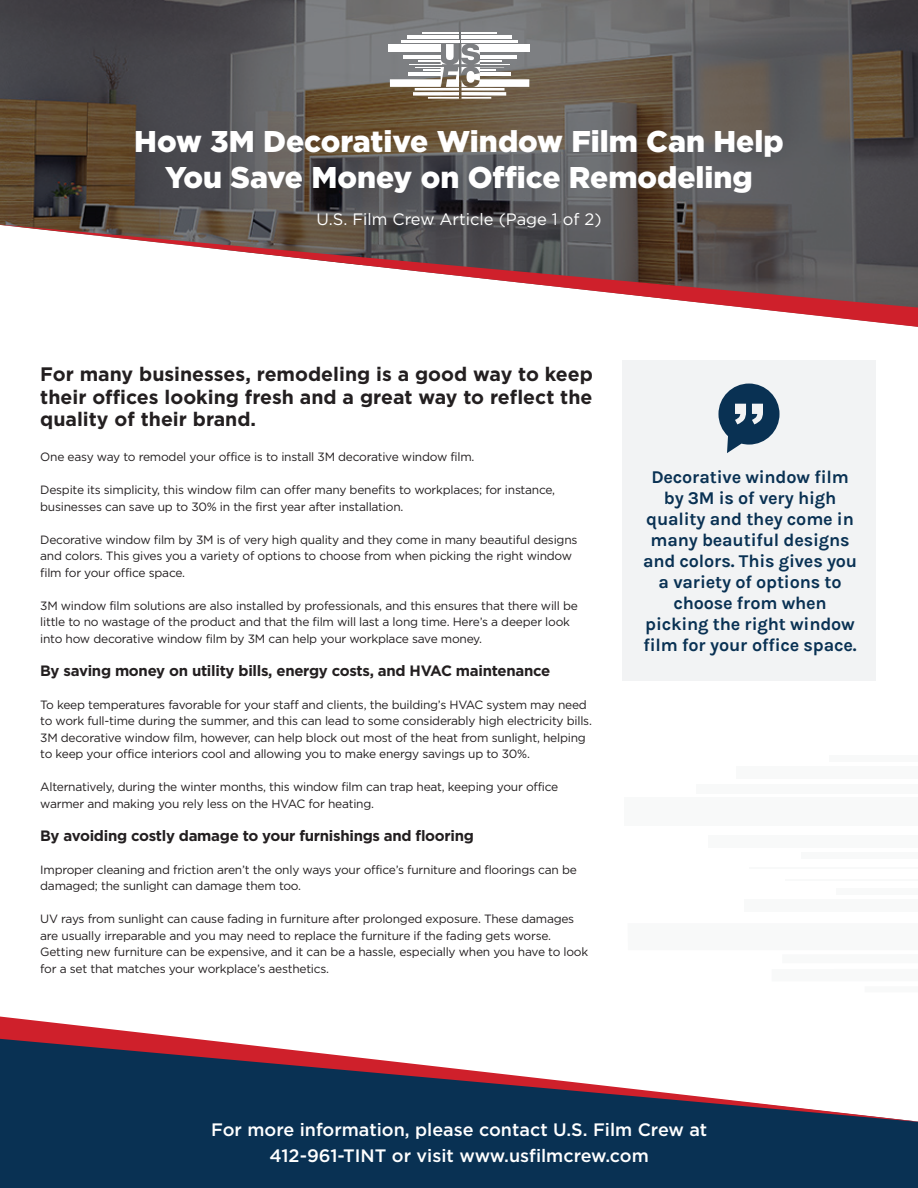
<style>
.page{position:relative;width:918px;height:1188px;background:#093153}
.page>*{position:absolute;margin:0;border:0;box-sizing:border-box;transform-origin:0 0}
.t1{font:900 30px/36px "Gotham";color:#fff;text-align:center}
.t2{font:700 19.5px/22.5px "Gotham";color:#231f20;text-align:justify}
.t3{font:700 18px/21px "Karla";letter-spacing:-.01em;color:#093153;text-align:center}
.t4{font:500 18px/25.5px "Gotham";color:#fff;text-align:center}
.t5{font:16.5px "Gotham";color:#fff}
.t6{font:700 15px "Gotham";letter-spacing:-.02em;color:#231f20}
.t7{font:12px/16.5px "Gotham";letter-spacing:-.02em;color:#231f20}
</style>
<div class="page">
<svg style="left:0;top:0;width:918px;height:223px;background:#5a5551"></svg>
<div style="left:0;top:328px;width:918px;height:687px;background:#fff"></div>
<div style="left:772px;top:969px;width:146px;height:12px;background:#f2f3f4"></div>
<div style="left:865px;top:986px;width:53px;height:6px;background:#f2f3f4"></div>
<div style="left:624px;top:797px;width:294px;height:28px;background:#f2f3f4"></div>
<hr style="left:749px;top:868px;width:169px;height:1px;background:#f2f3f4">
<div style="left:696px;top:785px;width:222px;height:9px;background:#f2f3f4"></div>
<div style="left:736px;top:767px;width:182px;height:12px;background:#f2f3f4"></div>
<div style="left:829px;top:755px;width:89px;height:7px;background:#f2f3f4"></div>
<div style="left:628px;top:923px;width:290px;height:27px;background:#f8f9f9"></div>
<div style="left:744px;top:900px;width:174px;height:12px;background:#f2f3f4"></div>
<div style="left:836px;top:889px;width:82px;height:6px;background:#f2f3f4"></div>
<hr style="left:785px;top:879px;width:133px;height:2px;background:#f2f3f4">
<div style="left:782px;top:954px;width:136px;height:9px;background:#f2f3f4"></div>
<div style="left:708px;top:835px;width:210px;height:13px;background:#f2f3f4"></div>
<div style="left:801px;top:853px;width:117px;height:6px;background:#f2f3f4"></div>
<div style="left:623px;top:360px;width:253px;height:321px;background:#f2f3f4"></div>
<svg style="left:718px;top:384px;width:62px;height:69px"></svg>
<svg style="left:0;top:223px;width:918px;height:105px;background:#b5a2a2"></svg>
<svg style="left:462px;top:92px;width:44px;height:4px"></svg>
<hr style="left:462px;top:97px;width:29px;height:2px;background:#fff">
<div style="left:480px;top:44px;width:50px;height:8px;background:#fff"></div>
<hr style="left:480px;top:64px;width:30px;height:1px;background:#fff">
<hr style="left:462px;top:41px;width:56px;height:2px;background:#fff">
<hr style="left:462px;top:36px;width:50px;height:3px;background:#fff">
<hr style="left:462px;top:32px;width:35px;height:2px;background:#fff">
<div style="left:480px;top:79px;width:49px;height:8px;background:#fff"></div>
<hr style="left:480px;top:73px;width:31px;height:3px;background:#fff">
<hr style="left:462px;top:88px;width:43px;height:3px;background:#fff">
<svg style="left:413px;top:92px;width:46px;height:4px"></svg>
<hr style="left:428px;top:97px;width:31px;height:2px;background:#fff">
<hr style="left:415px;top:88px;width:44px;height:3px;background:#fff">
<hr style="left:480px;top:55px;width:36px;height:3px;background:#fff">
<div style="left:388px;top:44px;width:53px;height:8px;background:#fff"></div>
<hr style="left:401px;top:41px;width:58px;height:2px;background:#fff">
<hr style="left:407px;top:36px;width:52px;height:3px;background:#fff">
<hr style="left:422px;top:32px;width:37px;height:2px;background:#fff">
<svg style="left:390px;top:44px;width:114px;height:43px"></svg>
<svg style="left:0;top:1015px;width:918px;height:107px"></svg>
<h1 class="t1" style="left:134px;top:122px;width:651px">How 3M Decorative Window Film Can Help<br>You Save Money on Office Remodeling</h1>
<h3 class="t5" style="left:316px;top:210px;width:287px">U.S. Film Crew Article (Page 1 of 2)</h3>
<h2 class="t2" style="left:40px;top:362px;width:554px">For many businesses, remodeling is a good way to keep their offices looking fresh and a great way to reflect the quality of their brand.</h2>
<p class="t7" style="left:40px;top:448px;width:436px">One easy way to remodel your office is to install 3M decorative window film.</p>
<p class="t7" style="left:40px;top:481px;width:516px">Despite its simplicity, this window film can offer many benefits to workplaces; for instance, businesses can save up to 30% in the first year after installation.</p>
<p class="t7" style="left:40px;top:531px;width:539px">Decorative window film by 3M is of very high quality and they come in many beautiful designs and colors. This gives you a variety of options to choose from when picking the right window film for your office space.</p>
<p class="t7" style="left:40px;top:597px;width:539px">3M window film solutions are also installed by professionals, and this ensures that there will be little to no wastage of the product and that the film will last a long time. Here’s a deeper look into how decorative window film by 3M can help your workplace save money.</p>
<p class="t6" style="left:40px;top:662px;width:512px">By saving money on utility bills, energy costs, and HVAC maintenance</p>
<p class="t7" style="left:40px;top:696px;width:553px">To keep temperatures favorable for your staff and clients, the building’s HVAC system may need to work full-time during the summer, and this can lead to some considerably high electricity bills.<br>3M decorative window film, however, can help block out most of the heat from sunlight, helping to keep your office interiors cool and allowing you to make energy savings up to 30%.</p>
<p class="t7" style="left:40px;top:778px;width:520px">Alternatively, during the winter months, this window film can trap heat, keeping your office warmer and making you rely less on the HVAC for heating.</p>
<p class="t6" style="left:40px;top:827px;width:435px">By avoiding costly damage to your furnishings and flooring</p>
<p class="t7" style="left:40px;top:861px;width:538px">Improper cleaning and friction aren’t the only ways your office’s furniture and floorings can be damaged; the sunlight can damage them too.</p>
<p class="t7" style="left:40px;top:910px;width:550px">UV rays from sunlight can cause fading in furniture after prolonged exposure. These damages are usually irreparable and you may need to replace the furniture if the fading gets worse.<br>Getting new furniture can be expensive, and it can be a hassle, especially when you have to look for a set that matches your workplace’s aesthetics.</p>
<h3 class="t3" style="left:643px;top:467px;width:216px">Decorative window film by 3M is of very high quality and they come in many beautiful designs and colors. This gives you a variety of options to choose from when picking the right window film for your office space.</h3>
<h3 class="t4" style="left:211px;top:1117px;width:498px">For more information, please contact U.S. Film Crew at<br>412-961-TINT or visit www.usfilmcrew.com</h3>
</div>
